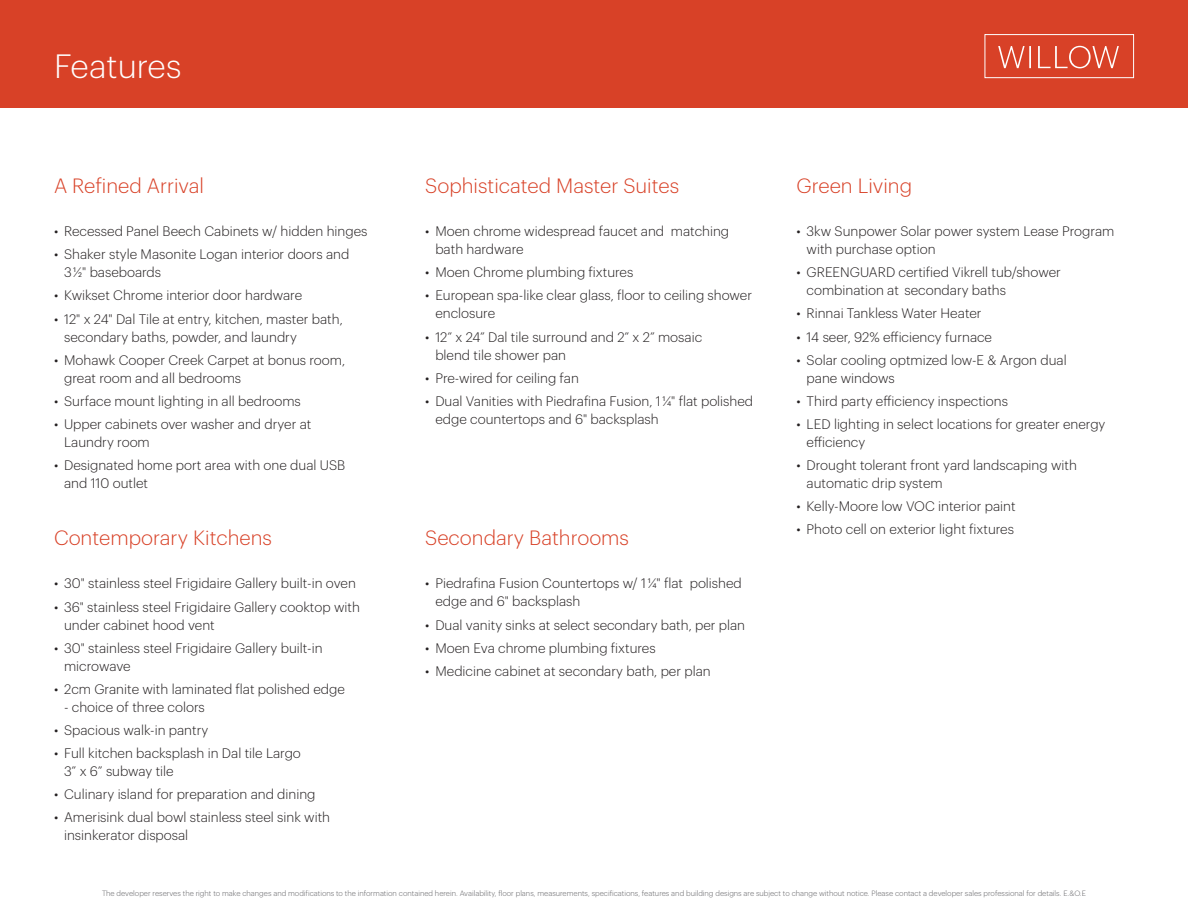
<style>
.page{position:relative;width:1188px;height:918px;background:#fff}
.page>*{position:absolute;margin:0;border:0;box-sizing:border-box;transform-origin:0 0}
.t1{font:300 33px "Graphik";color:#fff}
.t2{font:300 20.25px "Graphik";color:#d84127}
.t3{font:300 13.5px/18px "Graphik";color:#231f20}
.t4{font:300 7.5px "Graphik";color:#636366}
</style>
<div class="page">
<div style="left:0;top:0;width:1188px;height:108px;background:#d84127"></div>
<div style="left:985px;top:34px;width:149px;height:44px;border:1px solid #fff"></div>
<svg style="left:998px;top:46px;width:121px;height:22px"></svg>
<h1 class="t1" style="left:54px;top:42px;width:129px">Features</h1>
<h2 class="t2" style="left:54px;top:171px;width:152px">A Refined Arrival</h2>
<p class="t3" style="left:54px;top:221px;width:315px">• Recessed Panel Beech Cabinets w/ hidden hinges</p>
<p class="t3" style="left:64px;top:244px;width:287px;text-indent:-10px">• Shaker style Masonite Logan interior doors and<br>3 ½" baseboards</p>
<p class="t3" style="left:54px;top:286px;width:250px">• Kwikset Chrome interior door hardware</p>
<p class="t3" style="left:64px;top:309px;width:280px;text-indent:-10px">• 12" x 24" Dal Tile at entry, kitchen, master bath, secondary baths, powder, and laundry</p>
<p class="t3" style="left:64px;top:350px;width:282px;text-indent:-10px">• Mohawk Cooper Creek Carpet at bonus room, great room and all bedrooms</p>
<p class="t3" style="left:54px;top:391px;width:248px">• Surface mount lighting in all bedrooms</p>
<p class="t3" style="left:64px;top:414px;width:249px;text-indent:-10px">• Upper cabinets over washer and dryer at<br>Laundry room</p>
<p class="t3" style="left:64px;top:455px;width:283px;text-indent:-10px">• Designated home port area with one dual USB and 110 outlet</p>
<h2 class="t2" style="left:54px;top:523px;width:219px">Contemporary Kitchens</h2>
<p class="t3" style="left:54px;top:574px;width:303px">• 30" stainless steel Frigidaire Gallery built-in oven</p>
<p class="t3" style="left:64px;top:597px;width:297px;text-indent:-10px">• 36" stainless steel Frigidaire Gallery cooktop with under cabinet hood vent</p>
<p class="t3" style="left:64px;top:638px;width:260px;text-indent:-10px">• 30" stainless steel Frigidaire Gallery built-in microwave</p>
<p class="t3" style="left:54px;top:679px;width:292px">• 2cm Granite with laminated flat polished edge</p>
<p class="t3" style="left:64px;top:697px;width:142px">- choice of three colors</p>
<p class="t3" style="left:54px;top:720px;width:156px">• Spacious walk-in pantry</p>
<p class="t3" style="left:64px;top:743px;width:238px;text-indent:-10px">• Full kitchen backsplash in Dal tile Largo<br>3” x 6” subway tile</p>
<p class="t3" style="left:54px;top:784px;width:263px">• Culinary island for preparation and dining</p>
<p class="t3" style="left:64px;top:807px;width:268px;text-indent:-10px">• Amerisink dual bowl stainless steel sink with insinkerator disposal</p>
<h2 class="t2" style="left:425px;top:171px;width:256px">Sophisticated Master Suites</h2>
<p class="t3" style="left:435px;top:221px;width:295px;text-indent:-10px">• Moen chrome widespread faucet and matching bath hardware</p>
<p class="t3" style="left:425px;top:262px;width:210px">• Moen Chrome plumbing fixtures</p>
<p class="t3" style="left:435px;top:286px;width:318px;text-indent:-10px">• European spa-like clear glass, floor to ceiling shower enclosure</p>
<p class="t3" style="left:435px;top:327px;width:268px;text-indent:-10px">• 12” x 24” Dal tile surround and 2” x 2” mosaic blend tile shower pan</p>
<p class="t3" style="left:425px;top:368px;width:155px">• Pre-wired for ceiling fan</p>
<p class="t3" style="left:435px;top:391px;width:319px;text-indent:-10px">• Dual Vanities with Piedrafina Fusion, 1 ¼" flat polished edge countertops and 6" backsplash</p>
<h2 class="t2" style="left:425px;top:523px;width:205px">Secondary Bathrooms</h2>
<p class="t3" style="left:435px;top:574px;width:308px;text-indent:-10px">• Piedrafina Fusion Countertops w/ 1 ¼" flat polished edge and 6" backsplash</p>
<p class="t3" style="left:425px;top:615px;width:321px">• Dual vanity sinks at select secondary bath, per plan</p>
<p class="t3" style="left:425px;top:638px;width:232px">• Moen Eva chrome plumbing fixtures</p>
<p class="t3" style="left:425px;top:661px;width:287px">• Medicine cabinet at secondary bath, per plan</p>
<h2 class="t2" style="left:796px;top:171px;width:117px">Green Living</h2>
<p class="t3" style="left:807px;top:221px;width:309px;text-indent:-10px">• 3kw Sunpower Solar power system Lease Program with purchase option</p>
<p class="t3" style="left:807px;top:262px;width:256px;text-indent:-10px">• GREENGUARD certified Vikrell tub/shower combination at secondary baths</p>
<p class="t3" style="left:796px;top:304px;width:187px">• Rinnai Tankless Water Heater</p>
<p class="t3" style="left:796px;top:327px;width:197px">• 14 seer, 92% efficiency furnace</p>
<p class="t3" style="left:807px;top:350px;width:262px;text-indent:-10px">• Solar cooling optmized low-E &amp; Argon dual pane windows</p>
<p class="t3" style="left:796px;top:391px;width:213px">• Third party efficiency inspections</p>
<p class="t3" style="left:807px;top:414px;width:300px;text-indent:-10px">• LED lighting in select locations for greater energy efficiency</p>
<p class="t3" style="left:807px;top:455px;width:272px;text-indent:-10px">• Drought tolerant front yard landscaping with automatic drip system</p>
<p class="t3" style="left:796px;top:496px;width:221px">• Kelly-Moore low VOC interior paint</p>
<p class="t3" style="left:796px;top:519px;width:219px">• Photo cell on exterior light fixtures</p>
<p class="t4" style="left:102px;top:888px;width:985px">The developer reserves the right to make changes and modifications to the information contained herein. Availability, floor plans, measurements, specifications, features and building designs are subject to change without notice. Please contact a developer sales professional for details. E.&amp;O.E</p>
</div>
